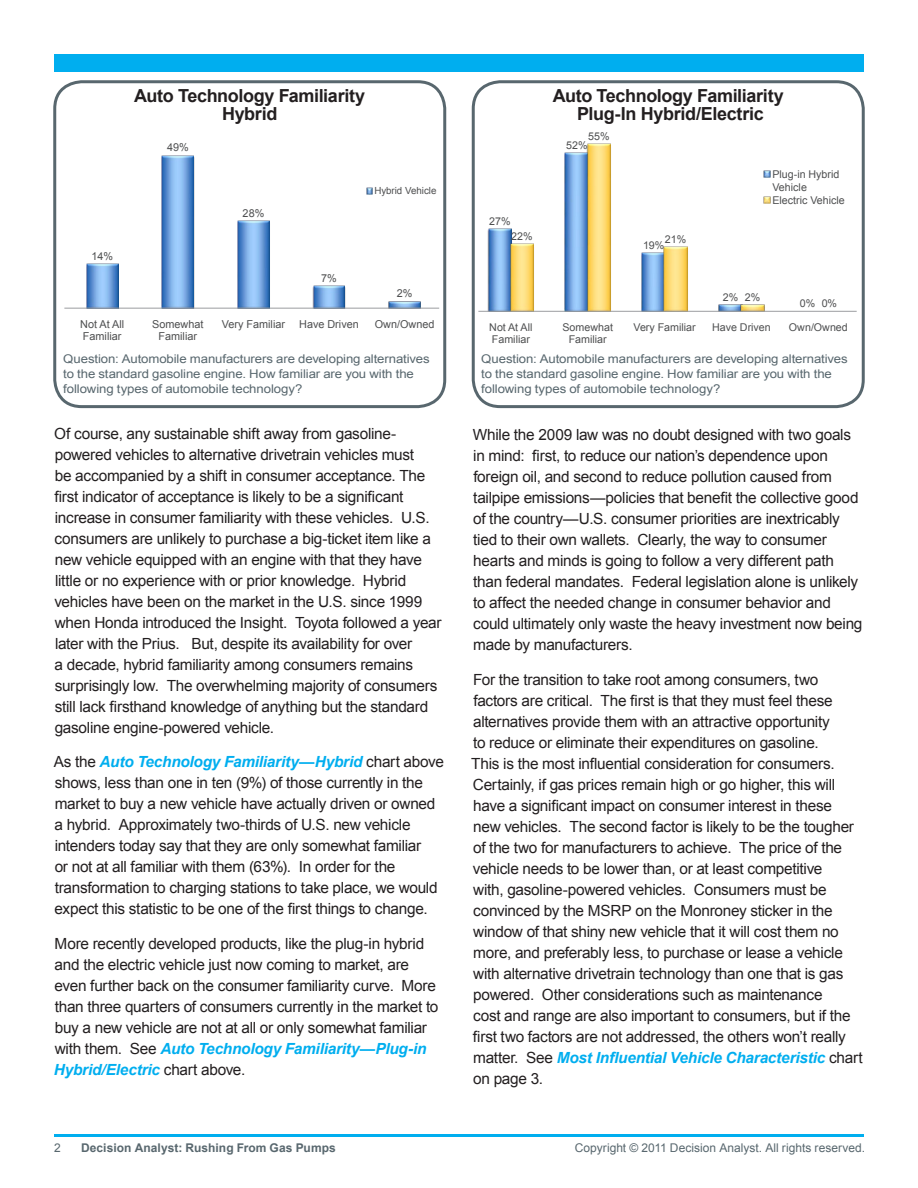
<style>
.page{position:relative;width:918px;height:1188px;background:#fff}
.page>*{position:absolute;margin:0;border:0;box-sizing:border-box;transform-origin:0 0}
.graph_title{font:700 18px "Arial";letter-spacing:-.02em;color:#231f20}
.Paragraph_Style_1{font:15.3px/21px "Arial";letter-spacing:-.02em;color:#231f20}
.t1{font:12px/15px "Arial";letter-spacing:-.01em;color:#58676e;scale:1.1 1}
.t2{font:12px "Arial";letter-spacing:-.01em;color:#58676e}
.t3{font:700 12px "Arial";letter-spacing:.005em;color:#58676e}
.t4{font:10.95px/12.6px "Arial";color:#4e4f50}
.t5{font:10.65px/12.3px "Arial";color:#4e4f50}
.t6{font:9.75px "Arial";color:#4e4f50}
.s1{font-weight:700;font-style:italic;color:#00aeef}
</style>
<div class="page">
<div style="left:54px;top:54px;width:810px;height:18px;background:#00aeef"></div>
<hr style="left:54px;top:1134px;width:810px;height:3px;background:#00aeef">
<div style="left:472px;top:80px;width:393px;height:328px;border:3px solid #58676e;border-radius:27px"></div>
<div style="left:53px;top:80px;width:393px;height:328px;border:3px solid #58676e;border-radius:27px"></div>
<img style="left:487px;top:230px;width:1px;height:81px">
<img style="left:564px;top:152px;width:1px;height:159px">
<img style="left:641px;top:252px;width:22px;height:59px">
<img style="left:586px;top:143px;width:26px;height:168px">
<img style="left:663px;top:246px;width:26px;height:65px">
<img style="left:488px;top:228px;width:24px;height:83px">
<img style="left:565px;top:152px;width:22px;height:159px">
<img style="left:642px;top:253px;width:22px;height:58px">
<img style="left:719px;top:304px;width:45px;height:7px">
<img style="left:510px;top:244px;width:24px;height:67px">
<img style="left:587px;top:143px;width:23px;height:168px">
<img style="left:664px;top:247px;width:23px;height:64px">
<hr style="left:478px;top:311px;width:379px;height:1px;background:#9b9da0">
<svg style="left:764px;top:171px;width:7px;height:7px"></svg>
<svg style="left:764px;top:196px;width:7px;height:7px"></svg>
<img style="left:85px;top:264px;width:34px;height:44px">
<img style="left:161px;top:155px;width:34px;height:153px">
<img style="left:236px;top:220px;width:35px;height:88px">
<img style="left:312px;top:285px;width:34px;height:23px">
<img style="left:387px;top:301px;width:35px;height:7px">
<img style="left:86px;top:264px;width:32px;height:44px">
<img style="left:162px;top:155px;width:31px;height:153px">
<img style="left:238px;top:221px;width:31px;height:87px">
<img style="left:313px;top:286px;width:32px;height:22px">
<img style="left:389px;top:301px;width:31px;height:7px">
<hr style="left:64px;top:308px;width:375px;height:1px;background:#9b9da0">
<svg style="left:366px;top:188px;width:7px;height:6px"></svg>
<p class="graph_title" style="left:134px;top:83px;width:233px">Auto Technology Familiarity</p>
<p class="graph_title" style="left:222px;top:101px;width:57px">Hybrid</p>
<p class="t4" style="left:91px;top:250px;width:23px">14%</p>
<p class="t4" style="left:167px;top:141px;width:23px">49%</p>
<p class="t4" style="left:243px;top:207px;width:23px">28%</p>
<p class="t4" style="left:321px;top:272px;width:17px">7%</p>
<p class="t6" style="left:374px;top:185px;width:64px">Hybrid Vehicle</p>
<p class="t4" style="left:397px;top:287px;width:17px">2%</p>
<p class="t4" style="left:80px;top:318px;width:45px">Not At All<br>Familiar</p>
<p class="t4" style="left:152px;top:318px;width:53px;text-align:center">Somewhat<br>Familiar</p>
<p class="t4" style="left:222px;top:318px;width:65px">Very Familiar</p>
<p class="t4" style="left:299px;top:318px;width:61px">Have Driven</p>
<p class="t4" style="left:375px;top:318px;width:61px">Own/Owned</p>
<p class="t1" style="left:63px;top:351px;width:335px">Question: Automobile manufacturers are developing alternatives to the standard gasoline engine. How familiar are you with the following types of automobile technology?</p>
<p class="Paragraph_Style_1" style="left:54px;top:423px;width:389px">Of course, any sustainable shift away from gasoline&shy;powered vehicles to alternative drivetrain vehicles must<br>be accompanied by a shift in consumer acceptance. The first indicator of acceptance is likely to be a significant increase in consumer familiarity with these vehicles. U.S. consumers are unlikely to purchase a big-ticket item like a new vehicle equipped with an engine with that they have little or no experience with or prior knowledge. Hybrid vehicles have been on the market in the U.S. since 1999 when Honda introduced the Insight. Toyota followed a year later with the Prius. But, despite its availability for over<br>a decade, hybrid familiarity among consumers remains surprisingly low. The overwhelming majority of consumers still lack firsthand knowledge of anything but the standard gasoline engine-powered vehicle.</p>
<p class="Paragraph_Style_1" style="left:54px;top:752px;width:392px">As the <span class="s1">Auto Technology Familiarity—Hybrid</span> chart above shows, less than one in ten (9%) of those currently in the market to buy a new vehicle have actually driven or owned a hybrid. Approximately two-thirds of U.S. new vehicle intenders today say that they are only somewhat familiar<br>or not at all familiar with them (63%). In order for the transformation to charging stations to take place, we would expect this statistic to be one of the first things to change.</p>
<p class="Paragraph_Style_1" style="left:54px;top:933px;width:386px">More recently developed products, like the plug-in hybrid and the electric vehicle just now coming to market, are even further back on the consumer familiarity curve. More than three quarters of consumers currently in the market to buy a new vehicle are not at all or only somewhat familiar with them. See <span class="s1">Auto Technology Familiarity—Plug-in Hybrid/Electric</span> chart above.</p>
<p class="graph_title" style="left:553px;top:83px;width:233px">Auto Technology Familiarity</p>
<p class="graph_title" style="left:577px;top:101px;width:188px">Plug-In Hybrid/Electric</p>
<p class="t5" style="left:489px;top:215px;width:23px">27%</p>
<p class="t5" style="left:511px;top:230px;width:23px">22%</p>
<p class="t5" style="left:588px;top:130px;width:23px">55%</p>
<p class="t5" style="left:566px;top:139px;width:23px">52%</p>
<p class="t5" style="left:665px;top:233px;width:23px">21%</p>
<p class="t5" style="left:643px;top:239px;width:23px">19%</p>
<p class="t5" style="left:772px;top:168px;width:74px;line-height:12.8px">Plug-in Hybrid<br>Vehicle<br>Electric Vehicle</p>
<p class="t5" style="left:723px;top:291px;width:17px">2%</p>
<p class="t5" style="left:745px;top:291px;width:17px">2%</p>
<p class="t5" style="left:800px;top:297px;width:17px">0%</p>
<p class="t5" style="left:822px;top:297px;width:17px">0%</p>
<p class="t5" style="left:489px;top:321px;width:45px">Not At All<br>Familiar</p>
<p class="t5" style="left:563px;top:321px;width:52px;text-align:center">Somewhat<br>Familiar</p>
<p class="t5" style="left:633px;top:321px;width:64px">Very Familiar</p>
<p class="t5" style="left:712px;top:321px;width:60px">Have Driven</p>
<p class="t5" style="left:789px;top:321px;width:60px">Own/Owned</p>
<p class="t1" style="left:481px;top:352px;width:335px">Question: Automobile manufacturers are developing alternatives to the standard gasoline engine. How familiar are you with the following types of automobile technology?</p>
<p class="Paragraph_Style_1" style="left:473px;top:425px;width:391px">While the 2009 law was no doubt designed with two goals in mind: first, to reduce our nation’s dependence upon foreign oil, and second to reduce pollution caused from tailpipe emissions—policies that benefit the collective good of the country—U.S. consumer priorities are inextricably tied to their own wallets. Clearly, the way to consumer hearts and minds is going to follow a very different path than federal mandates. Federal legislation alone is unlikely to affect the needed change in consumer behavior and could ultimately only waste the heavy investment now being made by manufacturers.</p>
<p class="Paragraph_Style_1" style="left:471px;top:669px;width:393px">For the transition to take root among consumers, two factors are critical. The first is that they must feel these alternatives provide them with an attractive opportunity<br>to reduce or eliminate their expenditures on gasoline.<br>This is the most influential consideration for consumers.<br>Certainly, if gas prices remain high or go higher, this will have a significant impact on consumer interest in these<br>new vehicles. The second factor is likely to be the tougher of the two for manufacturers to achieve. The price of the vehicle needs to be lower than, or at least competitive<br>with, gasoline-powered vehicles. Consumers must be convinced by the MSRP on the Monroney sticker in the window of that shiny new vehicle that it will cost them no more, and preferably less, to purchase or lease a vehicle with alternative drivetrain technology than one that is gas powered. Other considerations such as maintenance<br>cost and range are also important to consumers, but if the first two factors are not addressed, the others won’t really matter. See <span class="s1">Most Influential Vehicle Characteristic</span> chart on page 3.</p>
<p class="t2" style="left:54px;top:1140px;width:8px">2</p>
<p class="t3" style="left:81px;top:1140px;width:256px">Decision Analyst: Rushing From Gas Pumps</p>
<p class="t2" style="left:575px;top:1140px;width:292px">Copyright © 2011 Decision Analyst. All rights reserved.</p>
</div>
